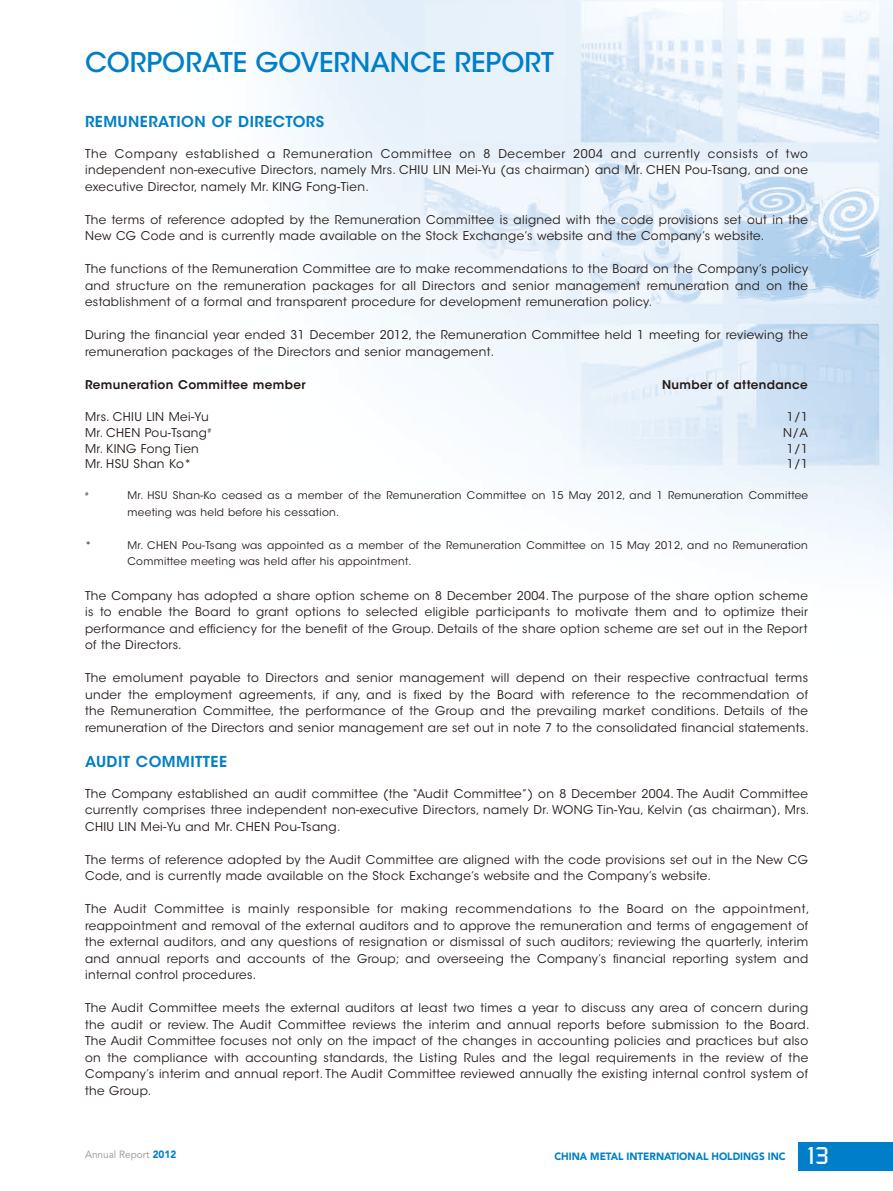
<style>
.page{position:relative;width:893px;height:1191px;background:#fff}
.page>*{position:absolute;margin:0;border:0;box-sizing:border-box;transform-origin:0 0}
.t1{font:500 27px "ITC Avant Garde Std";color:#007fc8}
.t2{font:24px "Russell Square Std";color:#fff}
.t3{font:600 15px "ITC Avant Garde Std";letter-spacing:.03em;color:#007fc8}
.t4{font:12px/16.5px "ITC Avant Garde Std";letter-spacing:.03em;color:#231916;text-align:justify}
.t5{font:12px/16.5px "ITC Avant Garde Std";letter-spacing:.055em;color:#231916}
.t6{font:600 12px "ITC Avant Garde Std";letter-spacing:.03em;color:#231916}
.t7{font:10.5px/16.5px "ITC Avant Garde Std";letter-spacing:.03em;color:#231916}
.t8{font:900 10.5px "Avenir LT Std";color:#007fc8;scale:.95 1}
.t9{font:10.5px "Avenir LT Std";color:#a0a0a1;scale:.95 1}
.t10{font:6.15px "ITC Avant Garde Std";color:#231916}
.s1{font-size:10.5px}
.s2{font-weight:900;color:#007fc8}
</style>
<div class="page">
<img style="left:268px;top:0;width:625px;height:551px">
<div style="left:799px;top:1142px;width:94px;height:28px;background:#007fc8"></div>
<h1 class="t1" style="left:85px;top:45px;width:470px">CORPORATE GOVERNANCE REPORT</h1>
<p class="t3" style="left:85px;top:112px;width:241px">REMUNERATION OF DIRECTORS</p>
<p class="t5" style="left:85px;top:145px;width:724px">The Company established a Remuneration Committee on 8 December 2004 and currently consists of two independent non-executive Directors, namely Mrs. CHIU LIN Mei-Yu (as chairman) and Mr. CHEN</p>
<p class="t4" style="left:685px;top:162px;width:124px">Pou-Tsang, and one</p>
<p class="t4" style="left:85px;top:178px;width:285px">executive Director, namely Mr. KING Fong-Tien.</p>
<p class="t4" style="left:85px;top:211px;width:725px">The terms of reference adopted by the Remuneration Committee is aligned with the code provisions set out in the<br>New CG Code and is currently made available on the Stock Exchange’s website and the Company’s website.</p>
<p class="t4" style="left:85px;top:261px;width:725px">The functions of the Remuneration Committee are to make recommendations to the Board on the Company’s policy and structure on the remuneration packages for all Directors and senior management remuneration and on the establishment of a formal and transparent procedure for development remuneration policy.</p>
<p class="t4" style="left:85px;top:327px;width:725px">During the financial year ended 31 December 2012, the Remuneration Committee held 1 meeting for reviewing the remuneration packages of the Directors and senior management.</p>
<p class="t6" style="left:85px;top:377px;width:222px">Remuneration Committee member</p>
<p class="t6" style="left:662px;top:377px;width:147px">Number of attendance</p>
<p class="t4" style="left:85px;top:409px;width:125px">Mrs. CHIU LIN Mei-Yu</p>
<p class="t4" style="left:787px;top:409px;width:23px">1/1</p>
<p class="t4" style="left:85px;top:424px;width:40px">Mr. CHEN</p>
<p class="t4" style="left:145px;top:424px;width:358px">Pou-Tsang<sup>#</sup> N</p>
<p class="t4" style="left:792px;top:424px;width:17px">/A</p>
<p class="t4" style="left:85px;top:440px;width:115px">Mr. KING Fong Tien</p>
<p class="t4" style="left:787px;top:440px;width:23px">1/1</p>
<p class="t4" style="left:85px;top:456px;width:30px">Mr. HSU</p>
<p class="t4" style="left:134px;top:456px;width:59px">Shan Ko*</p>
<p class="t4" style="left:787px;top:456px;width:23px">1/1</p>
<p class="t10" style="left:85px;top:490px;width:29px"># <span class="s1">M</span></p>
<p class="t7" style="left:138px;top:487px;width:18px">r. HSU</p>
<p class="t7" style="left:128px;top:487px;width:682px;text-indent:45px">Shan-Ko ceased as a member of the Remuneration Committee on 15 May 2012, and 1 Remuneration Committee meeting was held before his cessation.</p>
<p class="t7" style="left:85px;top:537px;width:31px">* M</p>
<p class="t7" style="left:138px;top:537px;width:26px">r. CHEN</p>
<p class="t7" style="left:128px;top:537px;width:682px;text-indent:55px">Pou-Tsang was appointed as a member of the Remuneration Committee on 15 May 2012, and no Remuneration<br>Committee meeting was held after his appointment.</p>
<p class="t4" style="left:85px;top:587px;width:725px">The Company has adopted a share option scheme on 8 December 2004. The purpose of the share option scheme is to enable the Board to grant options to selected eligible participants to motivate them and to optimize their performance and efficiency for the benefit of the Group. Details of the share option scheme are set out in the Report of the Directors.</p>
<p class="t4" style="left:85px;top:670px;width:725px">The emolument payable to Directors and senior management will depend on their respective contractual terms under the employment agreements, if any, and is fixed by the Board with reference to the recommendation of the Remuneration Committee, the performance of the Group and the prevailing market conditions. Details of the remuneration of the Directors and senior management are set out in note 7 to the consolidated financial statements.</p>
<p class="t3" style="left:85px;top:752px;width:144px">AUDIT COMMITTEE</p>
<p class="t4" style="left:85px;top:785px;width:724px">The Company established an audit committee (the “Audit Committee”) on 8 December 2004. The Audit Committee currently comprises three independent non-executive Directors, namely Dr. WONG</p>
<p class="t4" style="left:597px;top:802px;width:214px">Tin-Yau, Kelvin (as chairman), Mrs.</p>
<p class="t4" style="left:85px;top:818px;width:170px">CHIU LIN Mei-Yu and Mr. CHEN</p>
<p class="t4" style="left:275px;top:818px;width:67px">Pou-Tsang.</p>
<p class="t4" style="left:85px;top:851px;width:724px">The terms of reference adopted by the Audit Committee are aligned with the code provisions set out in the New CG<br>Code, and is currently made available on the Stock Exchange’s website and the Company’s website.</p>
<p class="t4" style="left:85px;top:901px;width:726px">The Audit Committee is mainly responsible for making recommendations to the Board on the appointment, reappointment and removal of the external auditors and to approve the remuneration and terms of engagement of the external auditors, and any questions of resignation or dismissal of such auditors; reviewing the quarterly, interim and annual reports and accounts of the Group; and overseeing the Company’s financial reporting system and internal control procedures.</p>
<p class="t4" style="left:85px;top:1000px;width:726px">The Audit Committee meets the external auditors at least two times a year to discuss any area of concern during the audit or review. The Audit Committee reviews the interim and annual reports before submission to the Board.<br>The Audit Committee focuses not only on the impact of the changes in accounting policies and practices but also on the compliance with accounting standards, the Listing Rules and the legal requirements in the review of the Company’s interim and annual report. The Audit Committee reviewed annually the existing internal control system of the Group.</p>
<p class="t9" style="left:85px;top:1148px;width:98px">Annual Report <span class="s2">2012</span></p>
<p class="t8" style="left:554px;top:1149px;width:245px">CHINA METAL INTERNATIONAL HOLDINGS INC</p>
<h2 class="t2" style="left:808px;top:1141px;width:22px">13</h2>
</div>
